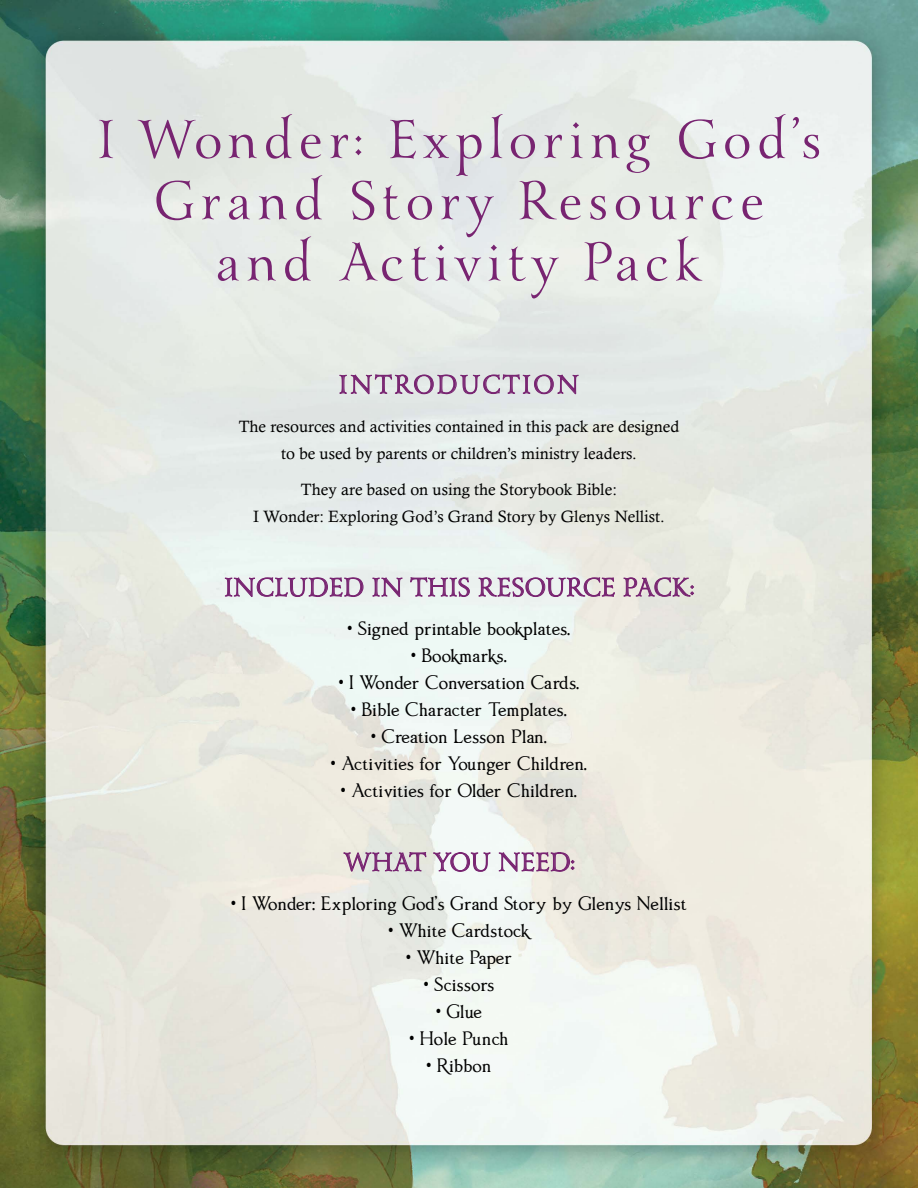
<style>
.page{position:relative;width:918px;height:1188px;background:#fff}
.page>*{position:absolute;margin:0;border:0;box-sizing:border-box;transform-origin:0 0}
.t1{font:51px/61.2px "Yana R";letter-spacing:.1em;color:#782471;text-align:center}
.t2{font:24px "Yana R";color:#782471}
.t3{font:24px "Yana R";letter-spacing:.1em;color:#782471}
.t4{font:16.5px "Anavio";color:#000}
.t5{font:16.5px/27px "Calisto MT Std";color:#000;text-align:center}
</style>
<div class="page">
<img style="left:0;top:0;width:918px;height:1188px">
<svg style="left:340px;top:368px;width:238px;height:26px;background:#cfc4d0"></svg>
<svg style="left:225px;top:571px;width:138px;height:26px;background:#d3c6d5"></svg>
<svg style="left:373px;top:578px;width:29px;height:19px"></svg>
<svg style="left:410px;top:577px;width:60px;height:20px"></svg>
<svg style="left:479px;top:571px;width:136px;height:26px;background:#d1c2d0"></svg>
<svg style="left:624px;top:578px;width:70px;height:19px"></svg>
<svg style="left:344px;top:852px;width:82px;height:19px;background:#c6b1c0"></svg>
<svg style="left:433px;top:845px;width:57px;height:27px"></svg>
<svg style="left:499px;top:852px;width:75px;height:20px"></svg>
<h1 class="t1" style="left:97px;top:111px;width:726px">I Wonder: Exploring God’s<br>Grand Story Resource<br>and Activity Pack</h1>
<h2 class="t3" style="left:339px;top:369px;width:242px">INTRODUCTION</h2>
<p class="t5" style="left:239px;top:413px;width:442px">The resources and activities contained in this pack are designed to be used by parents or children’s ministry leaders.</p>
<p class="t5" style="left:253px;top:476px;width:413px">They are based on using the Storybook Bible:<br>I Wonder: Exploring God’s Grand Story by Glenys Nellist.</p>
<h2 class="t2" style="left:224px;top:572px;width:471px">INCLUDED IN THIS RESOURCE PACK:</h2>
<p class="t4" style="left:348px;top:615px;width:224px">• Signed printable bookplates.</p>
<p class="t4" style="left:411px;top:642px;width:97px">• Bookmarks.</p>
<p class="t4" style="left:339px;top:669px;width:242px">• I Wonder Conversation Cards.</p>
<p class="t4" style="left:351px;top:696px;width:217px">• Bible Character Templates.</p>
<p class="t4" style="left:371px;top:723px;width:177px">• Creation Lesson Plan.</p>
<p class="t4" style="left:331px;top:750px;width:258px">• Activities for Younger Children.</p>
<p class="t4" style="left:341px;top:777px;width:238px">• Activities for Older Children.</p>
<h2 class="t2" style="left:344px;top:847px;width:232px">WHAT YOU NEED:</h2>
<p class="t4" style="left:231px;top:890px;width:457px">• I Wonder: Exploring God’s Grand Story by Glenys Nellist</p>
<p class="t4" style="left:388px;top:917px;width:143px">• White Cardstock</p>
<p class="t4" style="left:406px;top:944px;width:107px">• White Paper</p>
<p class="t4" style="left:424px;top:971px;width:72px">• Scissors</p>
<p class="t4" style="left:436px;top:998px;width:47px">• Glue</p>
<p class="t4" style="left:410px;top:1025px;width:100px">• Hole Punch</p>
<p class="t4" style="left:427px;top:1052px;width:66px">• Ribbon</p>
</div>
